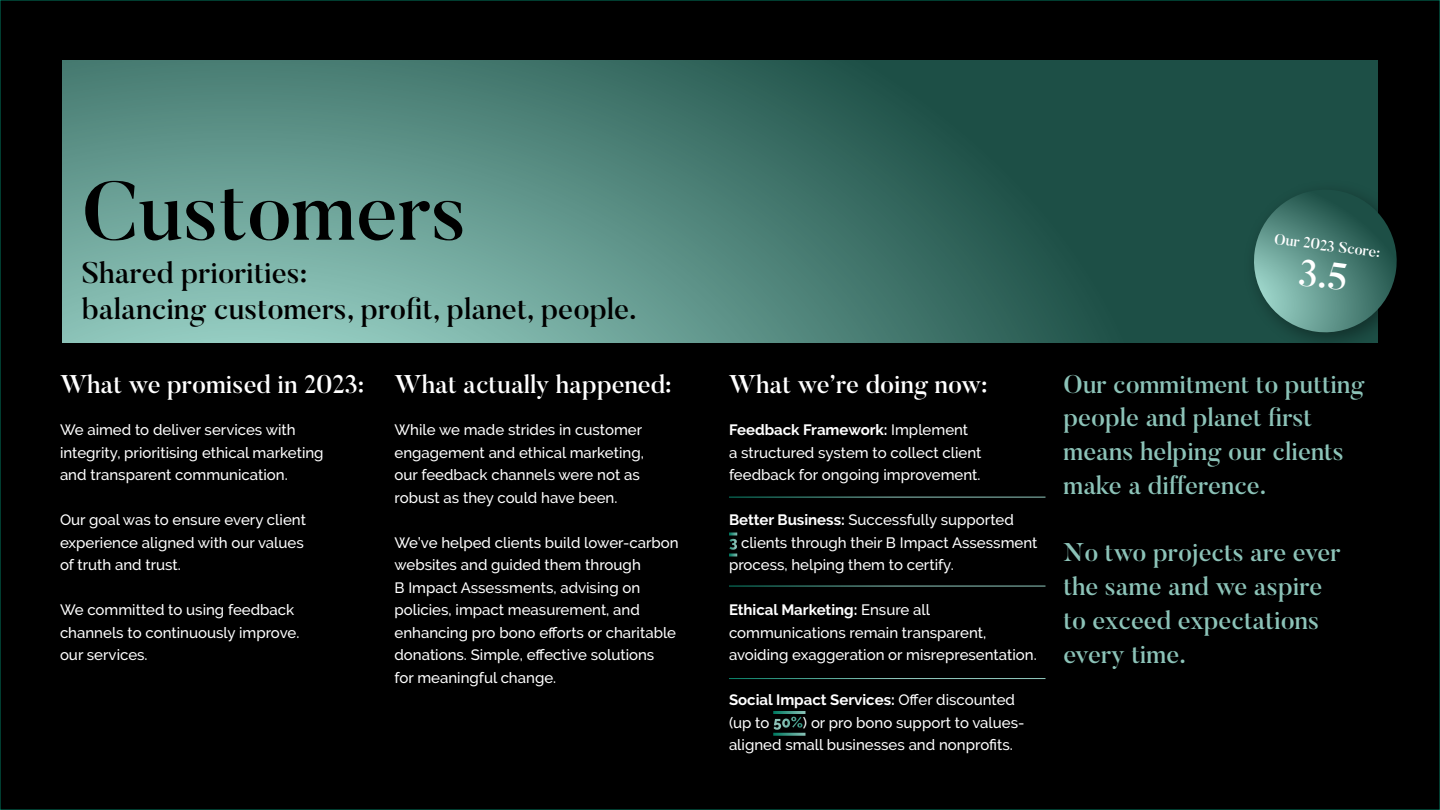
<style>
.page{position:relative;width:1440px;height:810px;background:#000}
.page>*{position:absolute;margin:0;border:0;box-sizing:border-box;transform-origin:0 0}
.t1{font:500 82.57px "Butler";color:#000}
.t2{font:500 29.7px/35.7px "Butler";color:#000}
.t3{font:500 25.5px/33.8px "Butler";color:#8cc3b8}
.t4{font:500 25.5px "Butler";color:#fff}
.t5{font:500 15px/22.5px "Raleway";color:#fff}
.t6{font:500 15px "Butler";color:#fff}
.s1{font-weight:700}
.s2{font-weight:800}
</style>
<div class="page">
<svg style="left:62px;top:60px;width:1316px;height:283px;background:#497d73"></svg>
<hr style="left:729px;top:497px;width:317px;height:1px;background:#fff">
<hr style="left:729px;top:678px;width:317px;height:1px;background:#fff">
<hr style="left:729px;top:586px;width:317px;height:1px;background:#fff">
<div style="left:1243px;top:178px;width:175px;height:176px;background:#000;opacity:.4"></div>
<svg style="left:729px;top:532px;width:8px;height:4px"></svg>
<hr style="left:773px;top:711px;width:33px;height:3px;background:#fff">
<hr style="left:773px;top:733px;width:33px;height:3px;background:#fff">
<svg style="left:729px;top:554px;width:8px;height:2px"></svg>
<svg style="left:1249px;top:190px;width:152px;height:147px;background:#3e6c63"></svg>
<h1 class="t1" style="left:82px;top:159px;width:386px">Customers</h1>
<h2 class="t2" style="left:82px;top:254px;width:556px">Shared priorities:<br>balancing customers, profit, planet, people.</h2>
<p class="t6" style="left:1276px;top:229px;width:108px;rotate:7deg">Our 2023 Score:</p>
<h3 class="t4" style="left:60px;top:367px;width:613px">What we promised in 2023: What actually happened:</h3>
<h3 class="t3" style="left:1064px;top:366px;width:303px">Our commitment to putting people and planet first means helping our clients make a difference.</h3>
<h3 class="t4" style="left:729px;top:368px;width:260px">What we’re doing now:</h3>
<p class="t5" style="left:60px;top:418px;width:265px">We aimed to deliver services with integrity, prioritising ethical marketing and transparent communication.</p>
<p class="t5" style="left:60px;top:508px;width:247px">Our goal was to ensure every client experience aligned with our values of truth and trust.</p>
<p class="t5" style="left:60px;top:598px;width:241px">We committed to using feedback channels to continuously improve. our services.</p>
<p class="t5" style="left:394px;top:418px;width:251px">While we made strides in customer engagement and ethical marketing, our feedback channels were not as robust as they could have been.</p>
<p class="t5" style="left:394px;top:531px;width:286px">We’ve helped clients build lower-carbon websites and guided them through<br>B Impact Assessments, advising on policies, impact measurement, and enhancing pro bono efforts or charitable donations. Simple, effective solutions<br>for meaningful change.</p>
<p class="t5" style="left:729px;top:418px;width:254px"><span class="s1">Feedback Framework:</span> Implement<br>a structured system to collect client feedback for ongoing improvement.</p>
<p class="t5" style="left:729px;top:508px;width:310px"><span class="s1">Better Business:</span> Successfully supported<br><span class="s2">3</span> clients through their B Impact Assessment process, helping them to certify.</p>
<p class="t5" style="left:729px;top:598px;width:309px"><span class="s1">Ethical Marketing:</span> Ensure all communications remain transparent, avoiding exaggeration or misrepresentation.</p>
<p class="t5" style="left:729px;top:688px;width:297px"><span class="s1">Social Impact Services:</span> Offer discounted (up to <span class="s2">50%</span>) or pro bono support to values&shy;aligned small businesses and nonprofits.</p>
<h3 class="t3" style="left:1064px;top:535px;width:279px">No two projects are ever the same and we aspire to exceed expectations every time.</h3>
</div>
